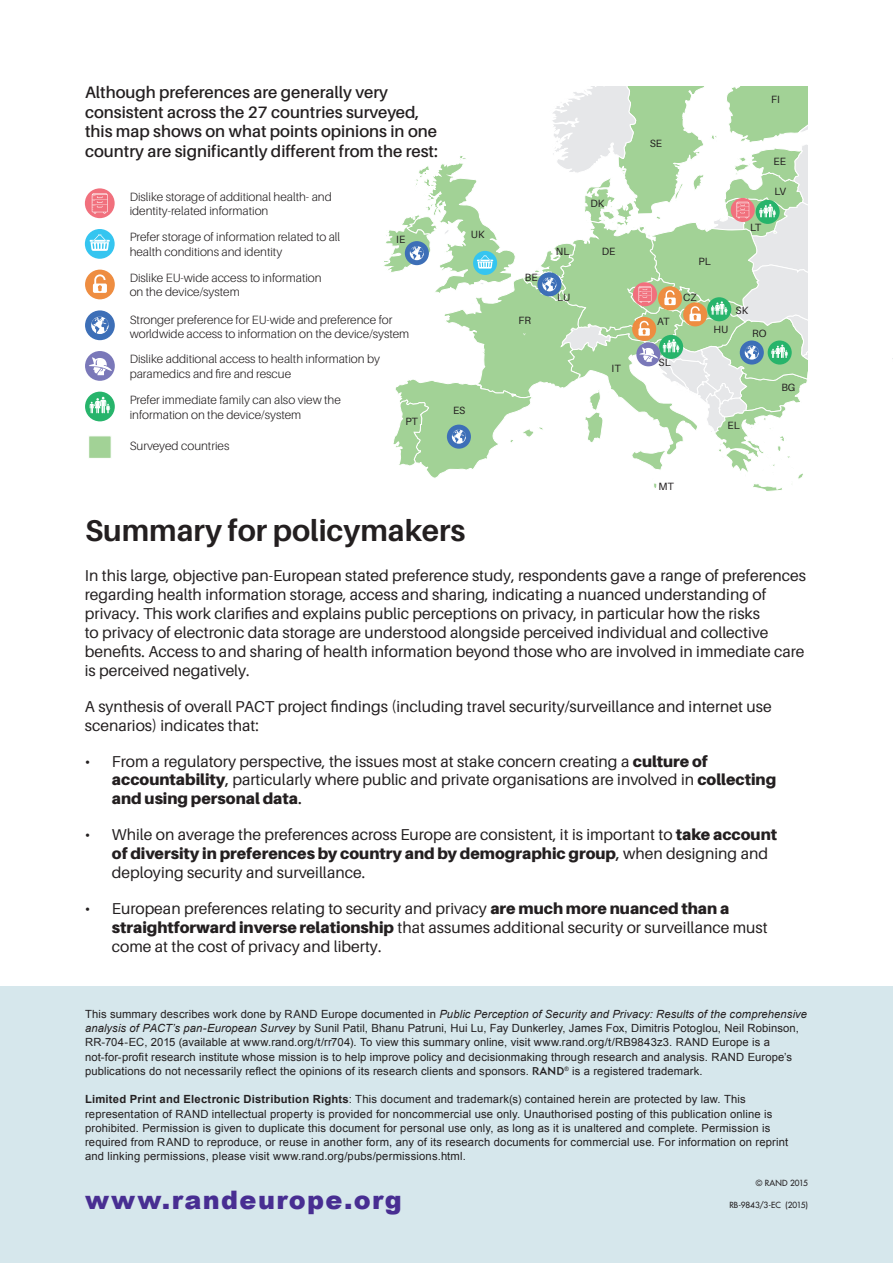
<style>
.page{position:relative;width:893px;height:1263px;background:#fff}
.page>*{position:absolute;margin:0;border:0;box-sizing:border-box;transform-origin:0 0}
.t1{font:700 30px "Aileron";color:#231f20}
.t2{font:900 25.5px "Arial";letter-spacing:.055em;color:#482e92}
.t3{font:600 16.5px/19.8px "Aileron";color:#231f20}
.t4{font:15.75px/18.9px "Aileron";color:#231f20}
.t5{font:300 12px/14.4px "Aileron";color:#231f20}
.t6{font:11.25px/14.2px "Arial";letter-spacing:.01em;color:#231f20}
.t7{font:10.5px "Aileron";color:#231f20}
.t8{font:500 8.25px "Futura Std";color:#231f20}
.s1{font-weight:900}
.s2{font-weight:600}
.s3{font-style:italic}
.s4{font-weight:700}
</style>
<div class="page">
<div style="left:85px;top:392px;width:30px;height:29px;background:#27b46b;border-radius:50%"></div>
<svg style="left:90px;top:397px;width:20px;height:16px"></svg>
<div style="left:85px;top:310px;width:30px;height:30px;background:#3d6fb7;border-radius:50%"></div>
<svg style="left:91px;top:317px;width:18px;height:17px"></svg>
<div style="left:85px;top:270px;width:30px;height:29px;background:#ee8d41;border-radius:50%"></div>
<svg style="left:93px;top:274px;width:14px;height:19px"></svg>
<svg style="left:85px;top:351px;width:30px;height:30px"></svg>
<svg style="left:89px;top:357px;width:23px;height:18px"></svg>
<div style="left:85px;top:229px;width:30px;height:30px;background:#35c5f0;border-radius:50%"></div>
<svg style="left:90px;top:234px;width:20px;height:17px"></svg>
<div style="left:0;top:986px;width:893px;height:277px;background:#d6e7ec"></div>
<div style="left:89px;top:436px;width:22px;height:22px;background:#a2d296"></div>
<svg style="left:85px;top:188px;width:30px;height:30px"></svg>
<svg style="left:92px;top:193px;width:16px;height:21px"></svg>
<svg style="left:384px;top:86px;width:509px;height:405px"></svg>
<p class="t3" style="left:85px;top:82px;width:354px">Although preferences are generally very consistent across the 27 countries surveyed, this map shows on what points opinions in one country are significantly different from the rest:</p>
<p class="t7" style="left:650px;top:137px;width:14px">SE</p>
<p class="t7" style="left:771px;top:94px;width:10px">FI</p>
<p class="t7" style="left:773px;top:156px;width:14px">EE</p>
<p class="t5" style="left:130px;top:189px;width:204px">Dislike storage of additional health- and identity-related information</p>
<p class="t7" style="left:590px;top:197px;width:15px">DK</p>
<p class="t7" style="left:775px;top:185px;width:13px">LV</p>
<p class="t5" style="left:130px;top:230px;width:212px">Prefer storage of information related to all health conditions and identity</p>
<p class="t5" style="left:130px;top:271px;width:193px">Dislike EU-wide access to information on the device/system</p>
<p class="t7" style="left:396px;top:234px;width:10px">IE</p>
<p class="t7" style="left:471px;top:228px;width:15px">UK</p>
<p class="t7" style="left:525px;top:272px;width:14px">BE</p>
<p class="t7" style="left:556px;top:246px;width:15px">NL</p>
<p class="t7" style="left:602px;top:246px;width:15px">DE</p>
<p class="t7" style="left:557px;top:292px;width:15px">LU</p>
<p class="t7" style="left:698px;top:255px;width:14px">PL</p>
<p class="t7" style="left:683px;top:292px;width:15px">CZ</p>
<p class="t7" style="left:750px;top:221px;width:13px">LT</p>
<p class="t5" style="left:130px;top:312px;width:281px">Stronger preference for EU-wide and preference for worldwide access to information on the device/system</p>
<p class="t7" style="left:518px;top:314px;width:14px">FR</p>
<p class="t7" style="left:657px;top:316px;width:14px">AT</p>
<p class="t7" style="left:713px;top:324px;width:16px">HU</p>
<p class="t7" style="left:736px;top:305px;width:14px">SK</p>
<p class="t7" style="left:752px;top:328px;width:16px">RO</p>
<p class="t5" style="left:130px;top:352px;width:252px">Dislike additional access to health information by paramedics and fire and rescue</p>
<p class="t7" style="left:612px;top:362px;width:11px">IT</p>
<p class="t7" style="left:659px;top:356px;width:14px">SL</p>
<p class="t7" style="left:781px;top:381px;width:16px">BG</p>
<p class="t5" style="left:130px;top:393px;width:213px">Prefer immediate family can also view the information on the device/system</p>
<p class="t7" style="left:405px;top:416px;width:14px">PT</p>
<p class="t7" style="left:453px;top:405px;width:14px">ES</p>
<p class="t7" style="left:728px;top:419px;width:14px">EL</p>
<p class="t5" style="left:130px;top:439px;width:101px">Surveyed countries</p>
<p class="t7" style="left:658px;top:480px;width:17px">MT</p>
<h1 class="t1" style="left:85px;top:514px;width:382px">Summary for policymakers</h1>
<p class="t4" style="left:85px;top:566px;width:722px">In this large, objective pan-European stated preference study, respondents gave a range of preferences regarding health information storage, access and sharing, indicating a nuanced understanding of privacy. This work clarifies and explains public perceptions on privacy, in particular how the risks<br>to privacy of electronic data storage are understood alongside perceived individual and collective benefits. Access to and sharing of health information beyond those who are involved in immediate care is perceived negatively.</p>
<p class="t4" style="left:85px;top:697px;width:688px">A synthesis of overall PACT project findings (including travel security/surveillance and internet use scenarios) indicates that:</p>
<p class="t4" style="left:112px;top:752px;width:666px;text-indent:-27px">• From a regulatory perspective, the issues most at stake concern creating a <span class="s1">culture of accountability</span><span class="s2">,</span> particularly where public and private organisations are involved in <span class="s1">collecting and using personal data</span><span class="s2">.</span></p>
<p class="t4" style="left:112px;top:825px;width:667px;text-indent:-27px">• While on average the preferences across Europe are consistent, it is important to <span class="s1">take account of diversity in preferences by country and by demographic group</span><span class="s2">,</span> when designing and deploying security and surveillance.</p>
<p class="t4" style="left:112px;top:899px;width:657px;text-indent:-27px">• European preferences relating to security and privacy <span class="s1">are much more nuanced than a straightforward inverse relationship</span> that assumes additional security or surveillance must come at the cost of privacy and liberty.</p>
<p class="t6" style="left:85px;top:1007px;width:723px">This summary describes work done by RAND Europe documented in <span class="s3">Public Perception of Security and Privacy: Results of the comprehensive analysis of PACT’s pan-European Survey</span> by Sunil Patil, Bhanu Patruni, Hui Lu, Fay Dunkerley, James Fox, Dimitris Potoglou, Neil Robinson, RR-704-EC, 2015 (available at www.rand.org/t/rr704). To view this summary online, visit www.rand.org/t/RB9843z3. RAND Europe is a not-for-profit research institute whose mission is to help improve policy and decisionmaking through research and analysis. RAND Europe’s publications do not necessarily reflect the opinions of its research clients and sponsors.</p>
<p class="t6" style="left:564px;top:1064px;width:140px"><sup>®</sup> is a registered trademark.</p>
<p class="t6" style="left:85px;top:1092px;width:705px"><span class="s4">Limited Print and Electronic Distribution Rights</span>: This document and trademark(s) contained herein are protected by law. This representation of RAND intellectual property is provided for noncommercial use only. Unauthorised posting of this publication online is prohibited. Permission is given to duplicate this document for personal use only, as long as it is unaltered and complete. Permission is required from RAND to reproduce, or reuse in another form, any of its research documents for commercial use. For information on reprint and linking permissions, please visit www.rand.org/pubs/permissions.html.</p>
<h2 class="t2" style="left:85px;top:1181px;width:318px">www.randeurope.org</h2>
<p class="t8" style="left:756px;top:1178px;width:54px">© RAND 2015</p>
<p class="t8" style="left:729px;top:1200px;width:80px">RB-9843/3-EC (2015)</p>
</div>
